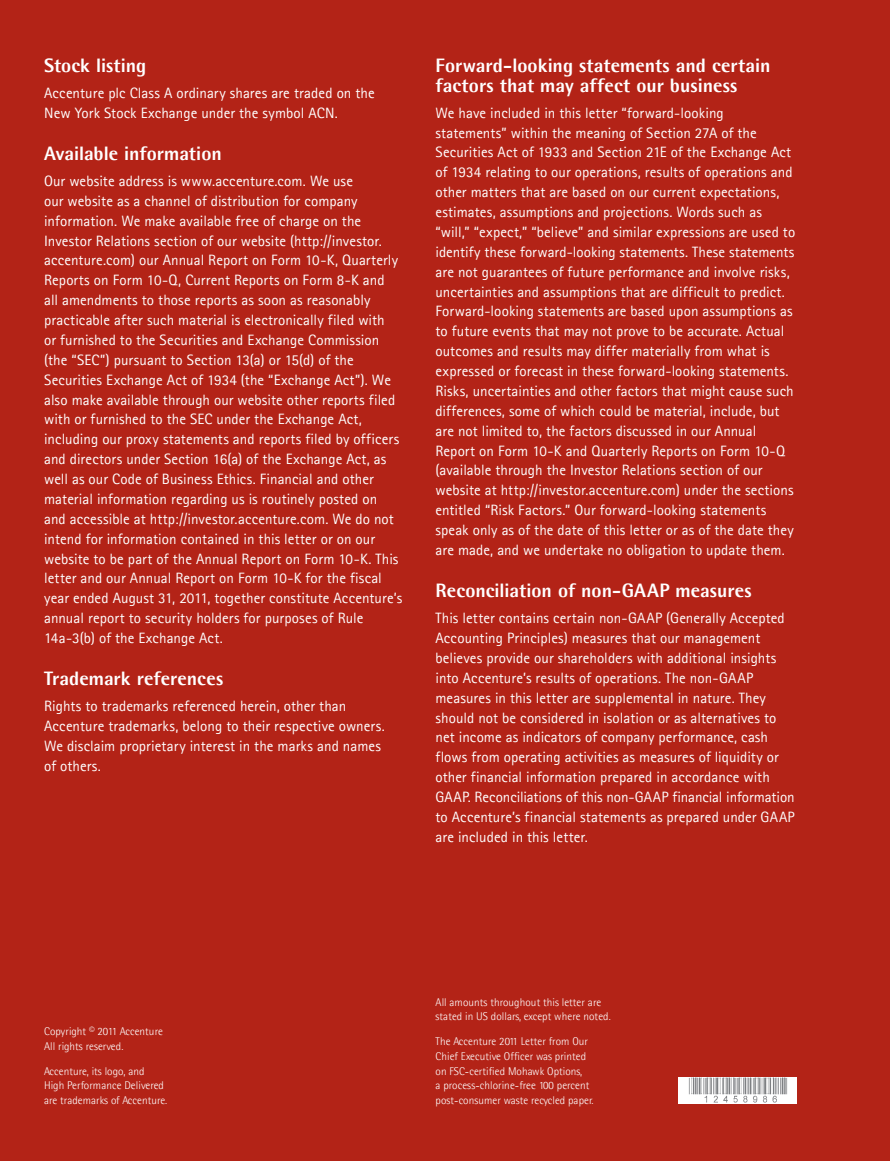
<style>
.page{position:relative;width:890px;height:1161px;background:#b32317}
.page>*{position:absolute;margin:0;border:0;box-sizing:border-box;transform-origin:0 0}
.t1{font:19.5px/19.8px "Agfa Rotis Semisans Ex Bd";color:#fff}
.t2{font:15px/20px "Agfa Rotis Sans Serif";letter-spacing:.005em;color:#fff}
.t3{font:300 11.25px/14.7px "Agfa Rotis Semisans";letter-spacing:.005em;color:#fff}
</style>
<div class="page">
<img style="left:678px;top:1077px;width:119px;height:27px">
<h1 class="t1" style="left:44px;top:55px;width:104px">Stock listing</h1>
<p class="t2" style="left:44px;top:83px;width:332px">Accenture plc Class A ordinary shares are traded on the<br>New York Stock Exchange under the symbol ACN.</p>
<h1 class="t1" style="left:44px;top:143px;width:179px">Available information</h1>
<p class="t2" style="left:44px;top:171px;width:359px">Our website address is www.accenture.com. We use<br>our website as a channel of distribution for company information. We make available free of charge on the Investor Relations section of our website (http://investor. accenture.com) our Annual Report on Form 10-K, Quarterly Reports on Form 10-Q, Current Reports on Form 8-K and all amendments to those reports as soon as reasonably practicable after such material is electronically filed with<br>or furnished to the Securities and Exchange Commission (the “SEC”) pursuant to Section 13(a) or 15(d) of the Securities Exchange Act of 1934 (the “Exchange Act”). We also make available through our website other reports filed with or furnished to the SEC under the Exchange Act, including our proxy statements and reports filed by officers and directors under Section 16(a) of the Exchange Act, as well as our Code of Business Ethics. Financial and other material information regarding us is routinely posted on and accessible at http://investor.accenture.com. We do not intend for information contained in this letter or on our website to be part of the Annual Report on Form 10-K. This letter and our Annual Report on Form 10-K for the fiscal year ended August 31, 2011, together constitute Accenture’s annual report to security holders for purposes of Rule 14a-3(b) of the Exchange Act.</p>
<h1 class="t1" style="left:44px;top:669px;width:181px">Trademark references</h1>
<p class="t2" style="left:44px;top:696px;width:342px">Rights to trademarks referenced herein, other than Accenture trademarks, belong to their respective owners.<br>We disclaim proprietary interest in the marks and names of others.</p>
<h1 class="t1" style="left:435px;top:55px;width:336px">Forward-looking statements and certain factors that may affect our business</h1>
<p class="t2" style="left:435px;top:102px;width:361px">We have included in this letter “forward-looking statements” within the meaning of Section 27A of the Securities Act of 1933 and Section 21E of the Exchange Act of 1934 relating to our operations, results of operations and other matters that are based on our current expectations, estimates, assumptions and projections. Words such as “will,” “expect,” “believe” and similar expressions are used to identify these forward-looking statements. These statements are not guarantees of future performance and involve risks, uncertainties and assumptions that are difficult to predict.<br>Forward-looking statements are based upon assumptions as to future events that may not prove to be accurate. Actual outcomes and results may differ materially from what is expressed or forecast in these forward-looking statements.<br>Risks, uncertainties and other factors that might cause such differences, some of which could be material, include, but are not limited to, the factors discussed in our Annual Report on Form 10-K and Quarterly Reports on Form 10-Q (available through the Investor Relations section of our website at http://investor.accenture.com) under the sections entitled “Risk Factors.” Our forward-looking statements speak only as of the date of this letter or as of the date they are made, and we undertake no obligation to update them.</p>
<h1 class="t1" style="left:435px;top:581px;width:318px">Reconciliation of non-GAAP measures</h1>
<p class="t2" style="left:435px;top:608px;width:361px">This letter contains certain non-GAAP (Generally Accepted Accounting Principles) measures that our management believes provide our shareholders with additional insights into Accenture’s results of operations. The non-GAAP measures in this letter are supplemental in nature. They should not be considered in isolation or as alternatives to net income as indicators of company performance, cash flows from operating activities as measures of liquidity or other financial information prepared in accordance with GAAP. Reconciliations of this non-GAAP financial information to Accenture’s financial statements as prepared under GAAP are included in this letter.</p>
<p class="t3" style="left:44px;top:1024px;width:120px">Copyright © 2011 Accenture<br>All rights reserved.</p>
<p class="t3" style="left:44px;top:1063px;width:125px">Accenture, its logo, and<br>High Performance Delivered are trademarks of Accenture.</p>
<p class="t3" style="left:435px;top:994px;width:177px">All amounts throughout this letter are stated in US dollars, except where noted.</p>
<p class="t3" style="left:435px;top:1034px;width:160px">The Accenture 2011 Letter from Our Chief Executive Officer was printed on FSC-certified Mohawk Options,<br>a process-chlorine-free 100 percent post-consumer waste recycled paper.</p>
</div>
